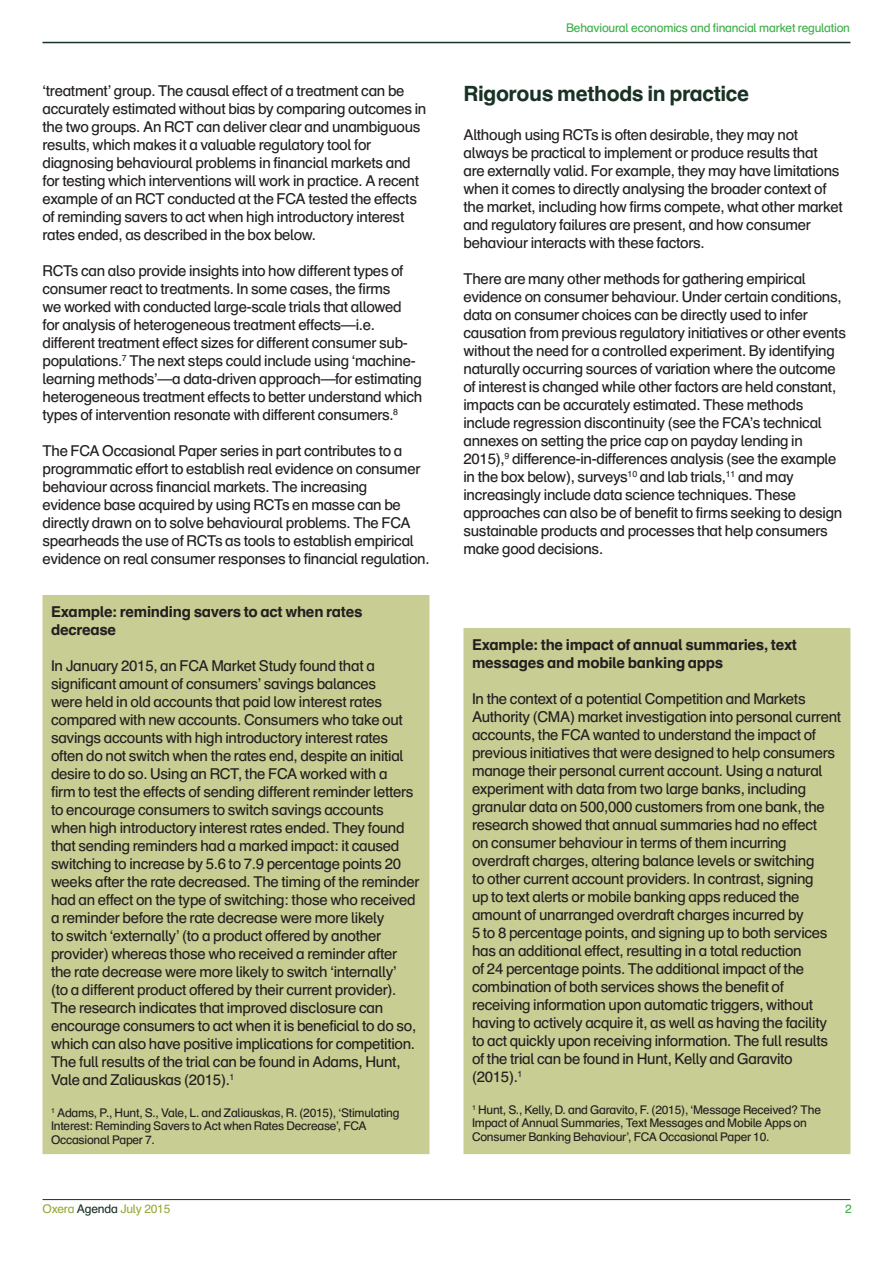
<style>
.page{position:relative;width:893px;height:1263px;background:#fff}
.page>*{position:absolute;margin:0;border:0;box-sizing:border-box;transform-origin:0 0}
.t1{font:700 21px "Schulbuch Nord OT";letter-spacing:-.02em;color:#193225}
.t2{font:15px/18px "Schulbuch Nord OT";letter-spacing:-.02em;color:#231f20}
.t3{font:700 15px/18px "Schulbuch Nord OT";letter-spacing:-.02em;color:#231f20}
.t4{font:12px/13.5px "Schulbuch Nord OT";letter-spacing:-.02em;color:#231f20}
.t5{font:12px "Schulbuch Nord OT";letter-spacing:-.015em;color:#3caf46}
.t6{font:12px "Schulbuch Nord OT";letter-spacing:-.015em;color:#99aa39}
.s1{color:#193225}
</style>
<div class="page">
<hr style="left:43px;top:1199px;width:807px;height:1px;background:#193225">
<hr style="left:43px;top:42px;width:807px;height:1px;background:#193225">
<div style="left:43px;top:595px;width:386px;height:559px;background:#c8cd93"></div>
<div style="left:463px;top:628px;width:387px;height:526px;background:#c8cd93"></div>
<p class="t2" style="left:43px;top:82px;width:385px">‘treatment’ group. The causal effect of a treatment can be accurately estimated without bias by comparing outcomes in the two groups. An RCT can deliver clear and unambiguous results, which makes it a valuable regulatory tool for diagnosing behavioural problems in financial markets and for testing which interventions will work in practice. A recent example of an RCT conducted at the FCA tested the effects of reminding savers to act when high introductory interest rates ended, as described in the box below.</p>
<p class="t2" style="left:43px;top:262px;width:381px">RCTs can also provide insights into how different types of consumer react to treatments. In some cases, the firms<br>we worked with conducted large-scale trials that allowed for analysis of heterogeneous treatment effects—i.e. different treatment effect sizes for different consumer sub&shy;populations.<sup>7</sup> The next steps could include using ‘machine&shy;learning methods’—a data-driven approach—for estimating heterogeneous treatment effects to better understand which types of intervention resonate with different consumers.<sup>8</sup></p>
<p class="t2" style="left:43px;top:442px;width:389px">The FCA Occasional Paper series in part contributes to a programmatic effort to establish real evidence on consumer behaviour across financial markets. The increasing<br>evidence base acquired by using RCTs en masse can be directly drawn on to solve behavioural problems. The FCA spearheads the use of RCTs as tools to establish empirical evidence on real consumer responses to financial regulation.</p>
<p class="t3" style="left:51px;top:603px;width:313px">Example: reminding savers to act when rates decrease</p>
<p class="t2" style="left:51px;top:657px;width:370px">In January 2015, an FCA Market Study found that a significant amount of consumers’ savings balances<br>were held in old accounts that paid low interest rates compared with new accounts. Consumers who take out savings accounts with high introductory interest rates often do not switch when the rates end, despite an initial desire to do so. Using an RCT, the FCA worked with a<br>firm to test the effects of sending different reminder letters to encourage consumers to switch savings accounts when high introductory interest rates ended. They found that sending reminders had a marked impact: it caused switching to increase by 5.6 to 7.9 percentage points 20 weeks after the rate decreased. The timing of the reminder had an effect on the type of switching: those who received a reminder before the rate decrease were more likely<br>to switch ‘externally’ (to a product offered by another provider) whereas those who received a reminder after the rate decrease were more likely to switch ‘internally’<br>(to a different product offered by their current provider).<br>The research indicates that improved disclosure can encourage consumers to act when it is beneficial to do so, which can also have positive implications for competition.<br>The full results of the trial can be found in Adams, Hunt, Vale and Zaliauskas (2015).<sup>1</sup></p>
<p class="t4" style="left:51px;top:1106px;width:350px"><sup>1</sup> Adams, P., Hunt, S., Vale, L. and Zaliauskas, R. (2015), ‘Stimulating<br>Interest: Reminding Savers to Act when Rates Decrease’, FCA<br>Occasional Paper 7.</p>
<p class="t6" style="left:43px;top:1201px;width:129px">Oxera <span class="s1">Agenda</span> July 2015</p>
<p class="t5" style="left:566px;top:20px;width:285px">Behavioural economics and financial market regulation</p>
<p class="t1" style="left:463px;top:80px;width:287px">Rigorous methods in practice</p>
<p class="t2" style="left:463px;top:126px;width:378px">Although using RCTs is often desirable, they may not always be practical to implement or produce results that are externally valid. For example, they may have limitations when it comes to directly analysing the broader context of</p>
<p class="t2" style="left:463px;top:198px;width:381px">the market, including how firms compete, what other market and regulatory failures are present, and how consumer behaviour interacts with these factors.</p>
<p class="t2" style="left:463px;top:270px;width:384px">There are many other methods for gathering empirical evidence on consumer behaviour. Under certain conditions, data on consumer choices can be directly used to infer causation from previous regulatory initiatives or other events without the need for a controlled experiment. By identifying naturally occurring sources of variation where the outcome of interest is changed while other factors are held constant, impacts can be accurately estimated. These methods include regression discontinuity (see the FCA’s technical annexes on setting the price cap on payday lending in 2015),<sup>9</sup> difference-in-differences analysis (see the example</p>
<p class="t2" style="left:463px;top:468px;width:380px">in the box below), surveys<sup>10</sup> and lab trials,<sup>11</sup> and may increasingly include data science techniques. These approaches can also be of benefit to firms seeking to design sustainable products and processes that help consumers make good decisions.</p>
<p class="t3" style="left:472px;top:636px;width:327px">Example: the impact of annual summaries, text messages and mobile banking apps</p>
<p class="t2" style="left:472px;top:690px;width:371px">In the context of a potential Competition and Markets Authority (CMA) market investigation into personal current accounts, the FCA wanted to understand the impact of previous initiatives that were designed to help consumers manage their personal current account. Using a natural experiment with data from two large banks, including granular data on 500,000 customers from one bank, the research showed that annual summaries had no effect</p>
<p class="t2" style="left:472px;top:834px;width:344px">on consumer behaviour in terms of them incurring overdraft charges, altering balance levels or switching</p>
<p class="t2" style="left:472px;top:870px;width:343px">to other current account providers. In contrast, signing</p>
<p class="t2" style="left:472px;top:888px;width:333px">up to text alerts or mobile banking apps reduced the amount of unarranged overdraft charges incurred by</p>
<p class="t2" style="left:472px;top:924px;width:357px">5 to 8 percentage points, and signing up to both services has an additional effect, resulting in a total reduction<br>of 24 percentage points. The additional impact of the combination of both services shows the benefit of receiving information upon automatic triggers, without having to actively acquire it, as well as having the facility</p>
<p class="t2" style="left:472px;top:1032px;width:358px">to act quickly upon receiving information. The full results of the trial can be found in Hunt, Kelly and Garavito (2015).<sup>1</sup></p>
<p class="t4" style="left:472px;top:1103px;width:350px"><sup>1</sup> Hunt, S., Kelly, D. and Garavito, F. (2015), ‘Message Received? The<br>Impact of Annual Summaries, Text Messages and Mobile Apps on</p>
<p class="t4" style="left:472px;top:1130px;width:299px">Consumer Banking Behaviour’, FCA Occasional Paper 10.</p>
<p class="t5" style="left:845px;top:1201px;width:8px">2</p>
</div>
